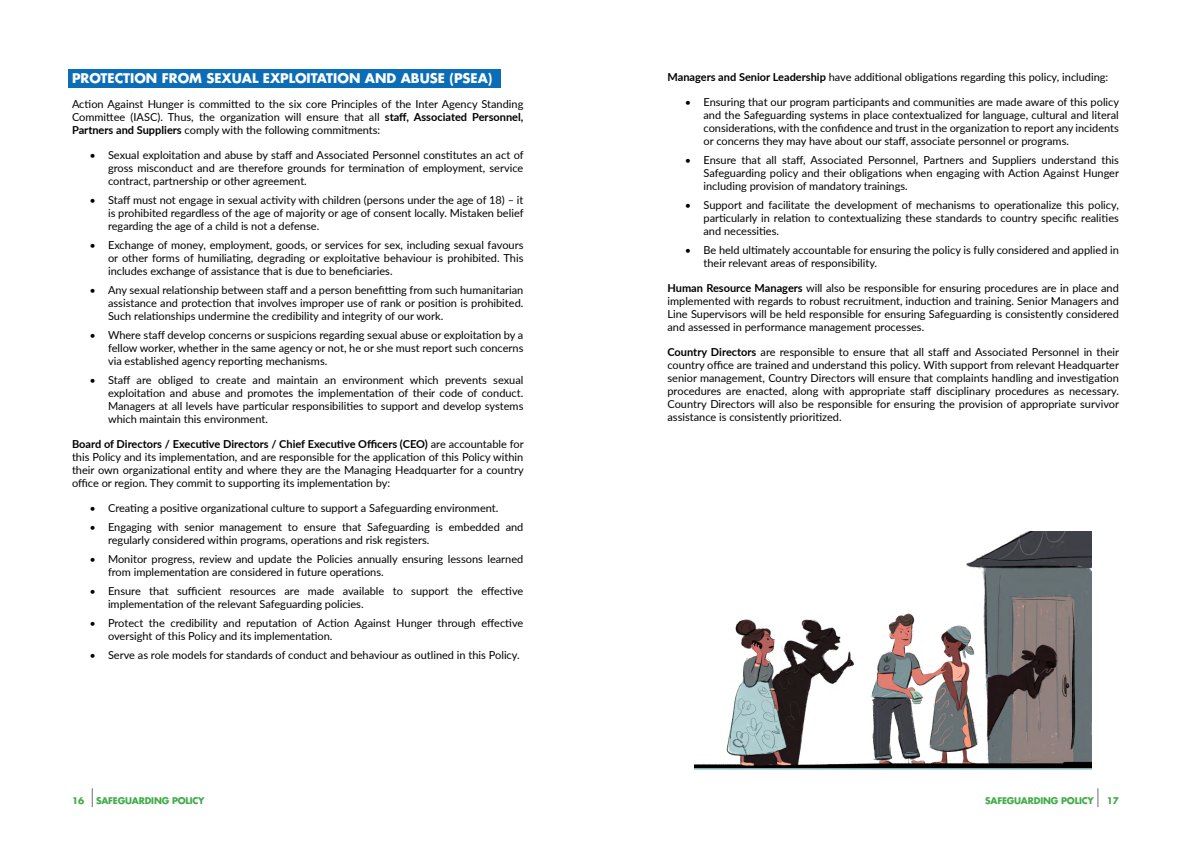
<style>
.page{position:relative;width:1191px;height:842px;background:#fff}
.page>*{position:absolute;margin:0;border:0;box-sizing:border-box;transform-origin:0 0}
.t1{font:700 13px "Futura LT Pro";color:#fff}
.t2{font:11px/13px "Lato";color:#000;text-align:justify}
.t3{font:700 9px "Futura LT Pro";letter-spacing:-.02em;color:#41ad49}
.s1{font-weight:700}
</style>
<div class="page">
<svg style="left:1097px;top:788px;width:1px;height:19px"></svg>
<svg style="left:92px;top:788px;width:1px;height:19px"></svg>
<div style="left:68px;top:69px;width:432px;height:19px;background:#0b6db7"></div>
<img style="left:695px;top:531px;width:396px;height:239px">
<p class="t1" style="left:72px;top:68px;width:422px">PROTECTION FROM SEXUAL EXPLOITATION AND ABUSE (PSEA)</p>
<p class="t2" style="left:72px;top:97px;width:453px">Action Against Hunger is committed to the six core Principles of the Inter Agency Standing Committee (IASC). Thus, the organization will ensure that all <span class="s1">staff, Associated Personnel, Partners and Suppliers</span> comply with the following commitments:</p>
<p class="t2" style="left:108px;top:148px;width:417px;text-indent:-18px">• Sexual exploitation and abuse by staff and Associated Personnel constitutes an act of gross misconduct and are therefore grounds for termination of employment, service contract, partnership or other agreement.</p>
<p class="t2" style="left:108px;top:193px;width:417px;text-indent:-18px">• Staff must not engage in sexual activity with children (persons under the age of 18) – it is prohibited regardless of the age of majority or age of consent locally. Mistaken belief regarding the age of a child is not a defense.</p>
<p class="t2" style="left:108px;top:238px;width:417px;text-indent:-18px">• Exchange of money, employment, goods, or services for sex, including sexual favours or other forms of humiliating, degrading or exploitative behaviour is prohibited. This includes exchange of assistance that is due to beneficiaries.</p>
<p class="t2" style="left:108px;top:283px;width:417px;text-indent:-18px">• Any sexual relationship between staff and a person benefitting from such humanitarian assistance and protection that involves improper use of rank or position is prohibited.<br>Such relationships undermine the credibility and integrity of our work.</p>
<p class="t2" style="left:108px;top:328px;width:417px;text-indent:-18px">• Where staff develop concerns or suspicions regarding sexual abuse or exploitation by a fellow worker, whether in the same agency or not, he or she must report such concerns via established agency reporting mechanisms.</p>
<p class="t2" style="left:108px;top:373px;width:417px;text-indent:-18px">• Staff are obliged to create and maintain an environment which prevents sexual exploitation and abuse and promotes the implementation of their code of conduct.<br>Managers at all levels have particular responsibilities to support and develop systems which maintain this environment.</p>
<p class="t2" style="left:72px;top:437px;width:453px"><span class="s1">Board of Directors / Executive Directors / Chief Executive Officers (CEO)</span> are accountable for this Policy and its implementation, and are responsible for the application of this Policy within their own organizational entity and where they are the Managing Headquarter for a country office or region. They commit to supporting its implementation by:</p>
<p class="t2" style="left:90px;top:501px;width:410px">• Creating a positive organizational culture to support a Safeguarding environment.</p>
<p class="t2" style="left:108px;top:520px;width:417px;text-indent:-18px">• Engaging with senior management to ensure that Safeguarding is embedded and regularly considered within programs, operations and risk registers.</p>
<p class="t2" style="left:108px;top:552px;width:417px;text-indent:-18px">• Monitor progress, review and update the Policies annually ensuring lessons learned from implementation are considered in future operations.</p>
<p class="t2" style="left:108px;top:584px;width:417px;text-indent:-18px">• Ensure that sufficient resources are made available to support the effective implementation of the relevant Safeguarding policies.</p>
<p class="t2" style="left:108px;top:616px;width:417px;text-indent:-18px">• Protect the credibility and reputation of Action Against Hunger through effective oversight of this Policy and its implementation.</p>
<p class="t2" style="left:90px;top:648px;width:431px">• Serve as role models for standards of conduct and behaviour as outlined in this Policy.</p>
<p class="t2" style="left:667px;top:70px;width:442px"><span class="s1">Managers and Senior Leadership</span> have additional obligations regarding this policy, including:</p>
<p class="t2" style="left:703px;top:95px;width:417px;text-indent:-18px">• Ensuring that our program participants and communities are made aware of this policy and the Safeguarding systems in place contextualized for language, cultural and literal considerations, with the confidence and trust in the organization to report any incidents or concerns they may have about our staff, associate personnel or programs.</p>
<p class="t2" style="left:703px;top:153px;width:417px;text-indent:-18px">• Ensure that all staff, Associated Personnel, Partners and Suppliers understand this Safeguarding policy and their obligations when engaging with Action Against Hunger including provision of mandatory trainings.</p>
<p class="t2" style="left:703px;top:198px;width:417px;text-indent:-18px">• Support and facilitate the development of mechanisms to operationalize this policy, particularly in relation to contextualizing these standards to country specific realities and necessities.</p>
<p class="t2" style="left:703px;top:243px;width:417px;text-indent:-18px">• Be held ultimately accountable for ensuring the policy is fully considered and applied in their relevant areas of responsibility.</p>
<p class="t2" style="left:667px;top:281px;width:453px"><span class="s1">Human Resource Managers</span> will also be responsible for ensuring procedures are in place and implemented with regards to robust recruitment, induction and training. Senior Managers and Line Supervisors will be held responsible for ensuring Safeguarding is consistently considered and assessed in performance management processes.</p>
<p class="t2" style="left:667px;top:345px;width:453px"><span class="s1">Country Directors</span> are responsible to ensure that all staff and Associated Personnel in their country office are trained and understand this policy. With support from relevant Headquarter senior management, Country Directors will ensure that complaints handling and investigation procedures are enacted, along with appropriate staff disciplinary procedures as necessary.<br>Country Directors will also be responsible for ensuring the provision of appropriate survivor assistance is consistently prioritized.</p>
<p class="t3" style="left:72px;top:794px;width:14px">16</p>
<p class="t3" style="left:96px;top:794px;width:110px">SAFEGUARDING POLICY</p>
<p class="t3" style="left:985px;top:794px;width:110px">SAFEGUARDING POLICY</p>
<p class="t3" style="left:1106px;top:794px;width:14px">17</p>
</div>
